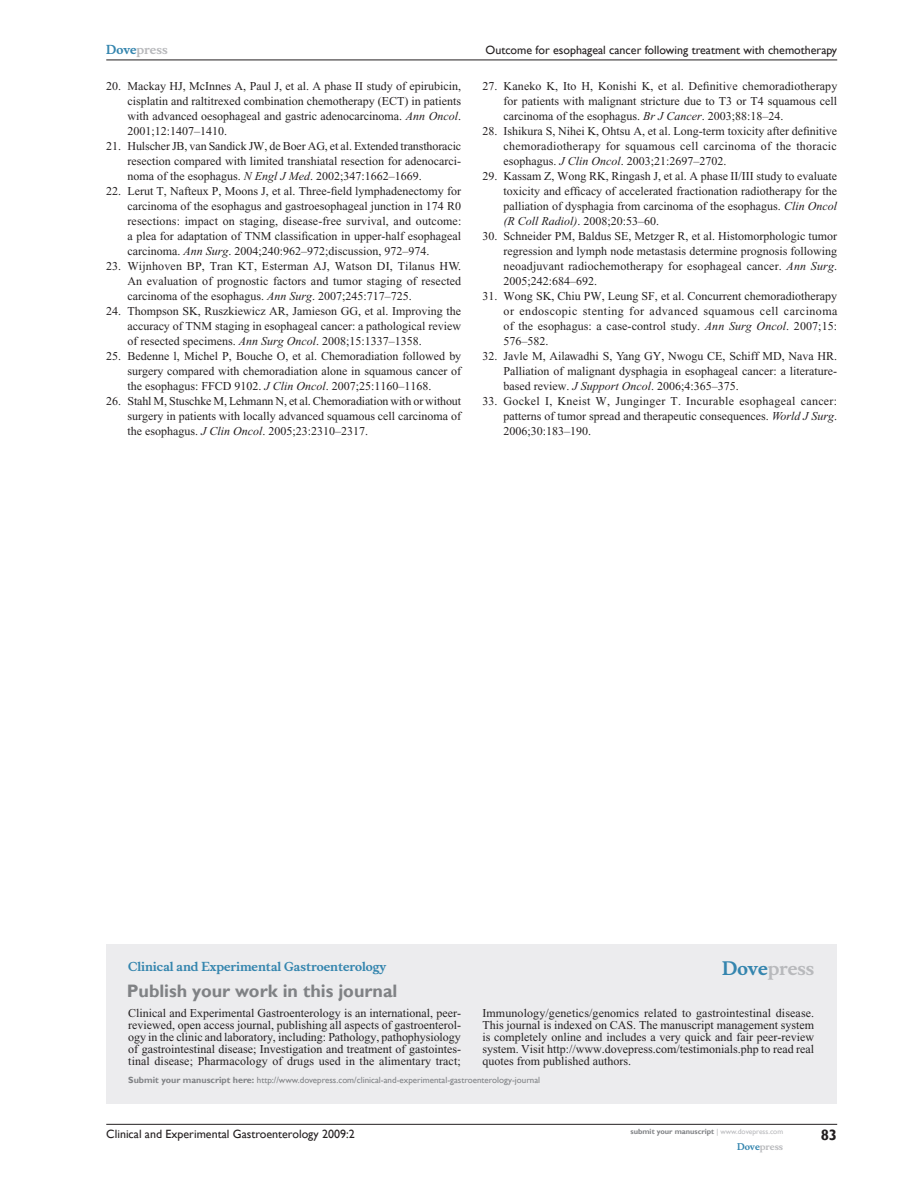
<style>
.page{position:relative;width:918px;height:1188px;background:#fff}
.page>*{position:absolute;margin:0;border:0;box-sizing:border-box;transform-origin:0 0}
.t1{font:700 18px "Gill Sans";color:#808285}
.t2{font:700 18px "Musee";color:#b8b9bc}
.t3{font:700 15px "Gill Sans";color:#231f20}
.t4{font:12px/15px "Times New Roman";color:#231f20;text-align:justify}
.t5{font:12px "Gill Sans";color:#231f20}
.t6{font:700 12px "Musee";color:#3485ae}
.t7{font:700 12px "Musee";color:#b8b9bc}
.t8{font:9px "Gill Sans";color:#808285}
.t9{font:700 9px "Musee";color:#b8b9bc}
.t10{font:700 7.5px "Gill Sans";color:#808285}
.s1{color:#3485ae}
.s2{font-style:italic}
.s3{font-weight:700}
.s4{font-weight:400;color:#b8b9bc}
</style>
<div class="page">
<div style="left:106px;top:944px;width:731px;height:159px;background:#ececee"></div>
<hr style="left:106px;top:1124px;width:731px;height:1px;background:#231f20">
<hr style="left:106px;top:60px;width:731px;height:1px;background:#231f20">
<p class="t7" style="left:106px;top:43px;width:63px"><span class="s1">Dove</span>press</p>
<p class="t5" style="left:486px;top:43px;width:353px">Outcome for esophageal cancer following treatment with chemotherapy</p>
<p class="t4" style="left:128px;top:79px;width:335px;text-indent:-21px">20. Mackay HJ, McInnes A, Paul J, et al. A phase II study of epirubicin, cisplatin and raltitrexed combination chemotherapy (ECT) in patients with advanced oesophageal and gastric adenocarcinoma. <span class="s2">Ann Oncol</span>.<br>2001;12:1407–1410.</p>
<p class="t4" style="left:128px;top:139px;width:335px;text-indent:-21px">21. Hulscher JB, van Sandick JW, de Boer AG, et al. Extended transthoracic resection compared with limited transhiatal resection for adenocarci&shy;noma of the esophagus. <span class="s2">N Engl J Med</span>. 2002;347:1662–1669.</p>
<p class="t4" style="left:128px;top:184px;width:335px;text-indent:-21px">22. Lerut T, Nafteux P, Moons J, et al. Three-field lymphadenectomy for carcinoma of the esophagus and gastroesophageal junction in 174 R0 resections: impact on staging, disease-free survival, and outcome: a plea for adaptation of TNM classification in upper-half esophageal carcinoma. <span class="s2">Ann Surg</span>. 2004;240:962–972;discussion, 972–974.</p>
<p class="t4" style="left:128px;top:259px;width:335px;text-indent:-21px">23. Wijnhoven BP, Tran KT, Esterman AJ, Watson DI, Tilanus HW.<br>An evaluation of prognostic factors and tumor staging of resected carcinoma of the esophagus. <span class="s2">Ann Surg</span>. 2007;245:717–725.</p>
<p class="t4" style="left:128px;top:304px;width:335px;text-indent:-21px">24. Thompson SK, Ruszkiewicz AR, Jamieson GG, et al. Improving the accuracy of TNM staging in esophageal cancer: a pathological review of resected specimens. <span class="s2">Ann Surg Oncol</span>. 2008;15:1337–1358.</p>
<p class="t4" style="left:128px;top:349px;width:335px;text-indent:-21px">25. Bedenne l, Michel P, Bouche O, et al. Chemoradiation followed by surgery compared with chemoradiation alone in squamous cancer of the esophagus: FFCD 9102. <span class="s2">J Clin Oncol</span>. 2007;25:1160–1168.</p>
<p class="t4" style="left:128px;top:394px;width:335px;text-indent:-21px">26. Stahl M, Stuschke M, Lehmann N, et al. Chemoradiation with or without surgery in patients with locally advanced squamous cell carcinoma of the esophagus. <span class="s2">J Clin Oncol</span>. 2005;23:2310–2317.</p>
<p class="t4" style="left:504px;top:79px;width:335px;text-indent:-21px">27. Kaneko K, Ito H, Konishi K, et al. Definitive chemoradiotherapy for patients with malignant stricture due to T3 or T4 squamous cell carcinoma of the esophagus. <span class="s2">Br J Cancer</span>. 2003;88:18–24.</p>
<p class="t4" style="left:504px;top:124px;width:335px;text-indent:-21px">28. Ishikura S, Nihei K, Ohtsu A, et al. Long-term toxicity after definitive chemoradiotherapy for squamous cell carcinoma of the thoracic esophagus. <span class="s2">J Clin Oncol</span>. 2003;21:2697–2702.</p>
<p class="t4" style="left:504px;top:169px;width:335px;text-indent:-21px">29. Kassam Z, Wong RK, Ringash J, et al. A phase II/III study to evaluate toxicity and efficacy of accelerated fractionation radiotherapy for the palliation of dysphagia from carcinoma of the esophagus. <span class="s2">Clin Oncol (R Coll Radiol)</span>. 2008;20:53–60.</p>
<p class="t4" style="left:504px;top:229px;width:335px;text-indent:-21px">30. Schneider PM, Baldus SE, Metzger R, et al. Histomorphologic tumor regression and lymph node metastasis determine prognosis following neoadjuvant radiochemotherapy for esophageal cancer. <span class="s2">Ann Surg</span>.<br>2005;242:684–692.</p>
<p class="t4" style="left:504px;top:289px;width:335px;text-indent:-21px">31. Wong SK, Chiu PW, Leung SF, et al. Concurrent chemoradiotherapy or endoscopic stenting for advanced squamous cell carcinoma of the esophagus: a case-control study. <span class="s2">Ann Surg Oncol</span>. 2007;15:<br>576–582.</p>
<p class="t4" style="left:504px;top:349px;width:335px;text-indent:-21px">32. Javle M, Ailawadhi S, Yang GY, Nwogu CE, Schiff MD, Nava HR.<br>Palliation of malignant dysphagia in esophageal cancer: a literature&shy;based review. <span class="s2">J Support Oncol</span>. 2006;4:365–375.</p>
<p class="t4" style="left:504px;top:394px;width:335px;text-indent:-21px">33. Gockel I, Kneist W, Junginger T. Incurable esophageal cancer: patterns of tumor spread and therapeutic consequences. <span class="s2">World J Surg</span>.<br>2006;30:183–190.</p>
<p class="t6" style="left:128px;top:959px;width:260px">Clinical and Experimental Gastroenterology</p>
<h1 class="t1" style="left:127px;top:980px;width:272px">Publish your work in this journal</h1>
<h1 class="t2" style="left:722px;top:958px;width:94px"><span class="s1">Dove</span>press</h1>
<p class="t4" style="left:128px;top:1007px;width:334px;line-height:12px">Clinical and Experimental Gastroenterology is an international, peer&shy;reviewed, open access journal, publishing all aspects of gastroenterol&shy;ogy in the clinic and laboratory, including: Pathology, pathophysiology of gastrointestinal disease; Investigation and treatment of gastointes&shy;tinal disease; Pharmacology of drugs used in the alimentary tract;</p>
<p class="t4" style="left:482px;top:1007px;width:333px;line-height:12px">Immunology/genetics/genomics related to gastrointestinal disease.<br>This journal is indexed on CAS. The manuscript management system is completely online and includes a very quick and fair peer-review system. Visit http://www.dovepress.com/testimonials.php to read real quotes from published authors.</p>
<p class="t8" style="left:128px;top:1075px;width:413px"><span class="s3">Submit your manuscript here:</span> http://www.dovepress.com/clinical-and-experimental-gastroenterology-journal</p>
<p class="t5" style="left:106px;top:1127px;width:250px">Clinical and Experimental Gastroenterology 2009:2</p>
<p class="t10" style="left:631px;top:1127px;width:154px">submit your manuscript <span class="s4">| www.dovepress.com</span></p>
<p class="t9" style="left:737px;top:1141px;width:48px"><span class="s1">Dove</span>press</p>
<p class="t3" style="left:821px;top:1126px;width:18px">83</p>
</div>
